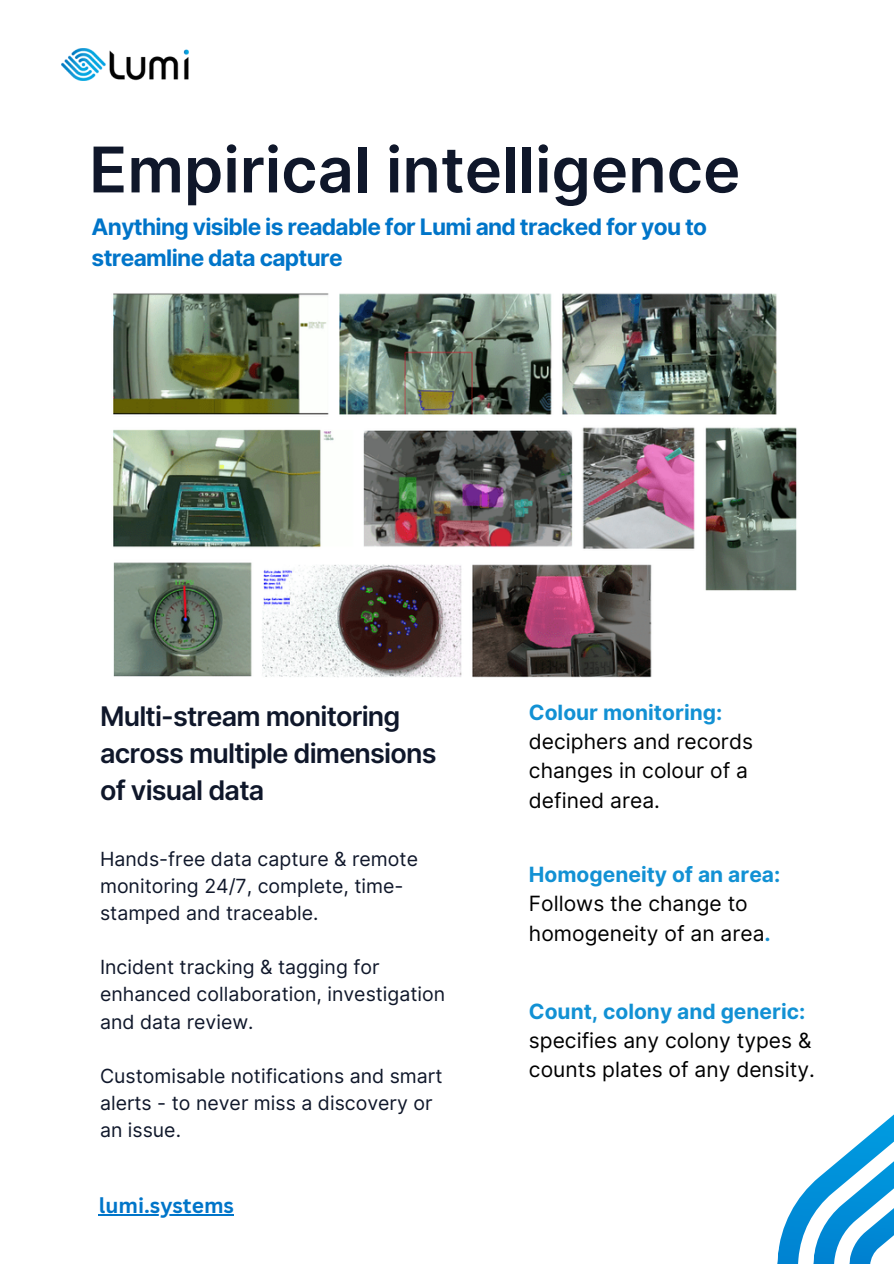
<style>
.page{position:relative;width:894px;height:1264px;background:#fff}
.page>*{position:absolute;margin:0;border:0;box-sizing:border-box;transform-origin:0 0}
.t1{font:600 63px "Inter";color:#0f172a}
.t2{font:600 27px/37.2px "Inter";letter-spacing:-.03em;color:#0f172a}
.t3{font:700 22.65px/31.5px "Inter";letter-spacing:-.03em;color:#0075c9}
.t4{font:21px/29.2px "Inter";color:#000}
.t5{font:700 21px "Canva Sans";color:#0075c9}
.t6{font:19.5px/27px "Inter";color:#0f172a}
.s1{font-weight:700;color:#1291d4}
</style>
<div class="page">
<img style="left:113px;top:293px;width:684px;height:385px">
<svg style="left:777px;top:1115px;width:116px;height:148px"></svg>
<img style="left:61px;top:49px;width:127px;height:31px">
<hr style="left:99px;top:1214px;width:135px;height:1px;background:#0075c9">
<p class="t1" style="left:89px;top:131px;width:652px">Empirical intelligence</p>
<h2 class="t3" style="left:92px;top:210px;width:616px">Anything visible is readable for Lumi and tracked for you to streamline data capture</h2>
<h3 class="t2" style="left:100px;top:697px;width:338px">Multi-stream monitoring across multiple dimensions of visual data</h3>
<p class="t6" style="left:100px;top:845px;width:319px">Hands-free data capture &amp; remote monitoring 24/7, complete, time&shy;stamped and traceable.</p>
<p class="t6" style="left:100px;top:953px;width:346px">Incident tracking &amp; tagging for enhanced collaboration, investigation and data review.</p>
<h3 class="t6" style="left:100px;top:1061px;width:344px">Customisable notifications and smart alerts - to never miss a discovery or an issue.</h3>
<h4 class="t5" style="left:99px;top:1190px;width:137px">lumi.systems</h4>
<h1 class="t4" style="left:529px;top:697px;width:225px"><span class="s1">Colour monitoring: </span>deciphers and records changes in colour of a defined area.</h1>
<h4 class="t4" style="left:529px;top:859px;width:253px"><span class="s1">Homogeneity of an area:<br></span>Follows the change to homogeneity of an area<span class="s1">.</span></h4>
<h4 class="t4" style="left:529px;top:996px;width:287px"><span class="s1">Count, colony and generic: </span>specifies any colony types &amp; counts plates of any density.</h4>
</div>
